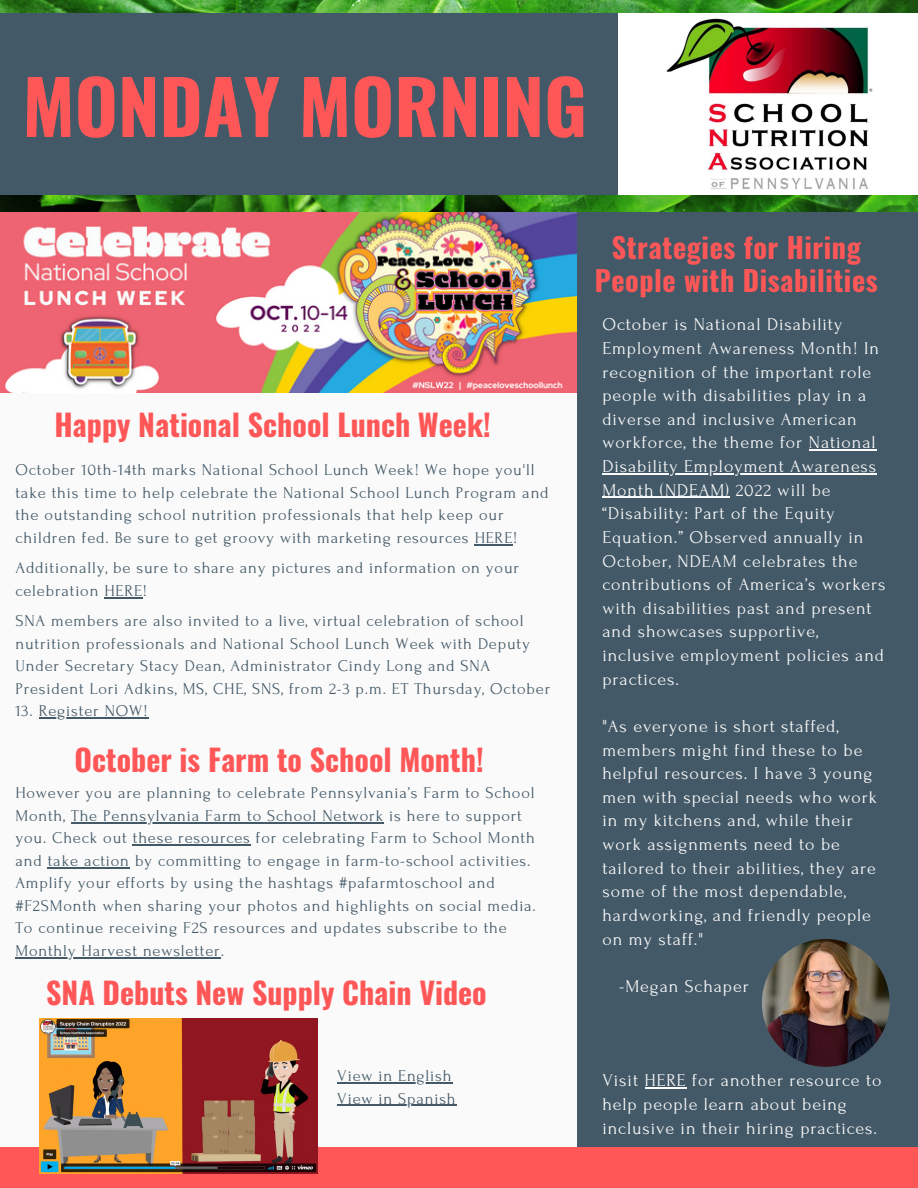
<style>
.page{position:relative;width:918px;height:1188px;background:#fafafa}
.page>*{position:absolute;margin:0;border:0;box-sizing:border-box;transform-origin:0 0}
.t1{font:700 73.95px "Oswald";color:#ff5757}
.t2{font:700 30px "Oswald";color:#ff5757}
.t3{font:700 28.2px/33.8px "Oswald";letter-spacing:.02em;color:#ff5757;text-align:center}
.t4{font:18px/23.7px "Forum";letter-spacing:.05em;color:#fafafa}
.t5{font:16.5px/22.5px "Forum";letter-spacing:.05em;color:#435967}
</style>
<div class="page">
<img style="left:0;top:211px;width:577px;height:181px">
<div style="left:577px;top:209px;width:341px;height:979px;background:#435967"></div>
<img style="left:0;top:0;width:918px;height:211px">
<div style="left:0;top:14px;width:618px;height:181px;background:#435967"></div>
<div style="left:0;top:1147px;width:918px;height:41px;background:#ff5757"></div>
<img style="left:618px;top:14px;width:300px;height:181px">
<hr style="left:809px;top:450px;width:68px;height:1px;background:#fafafa">
<hr style="left:602px;top:473px;width:275px;height:1px;background:#fafafa">
<hr style="left:602px;top:497px;width:128px;height:1px;background:#fafafa">
<hr style="left:645px;top:1087px;width:42px;height:2px;background:#fafafa">
<img style="left:762px;top:939px;width:128px;height:128px;border-radius:50%">
<img style="left:39px;top:1019px;width:278px;height:155px">
<hr style="left:71px;top:822px;width:313px;height:1px;background:#435967">
<hr style="left:133px;top:845px;width:118px;height:1px;background:#435967">
<hr style="left:48px;top:867px;width:82px;height:1px;background:#435967">
<hr style="left:15px;top:957px;width:206px;height:1px;background:#435967">
<hr style="left:475px;top:544px;width:38px;height:1px;background:#435967">
<hr style="left:104px;top:597px;width:39px;height:1px;background:#435967">
<hr style="left:39px;top:717px;width:109px;height:2px;background:#435967">
<hr style="left:337px;top:1082px;width:115px;height:1px;background:#435967">
<hr style="left:337px;top:1105px;width:120px;height:1px;background:#435967">
<h1 class="t1" style="left:23px;top:49px;width:566px">MONDAY MORNING</h1>
<h2 class="t2" style="left:54px;top:402px;width:438px">Happy National School Lunch Week!</h2>
<p class="t5" style="left:15px;top:459px;width:535px">October 10th-14th marks National School Lunch Week! We hope you'll take this time to help celebrate the National School Lunch Program and the outstanding school nutrition professionals that help keep our children fed. Be sure to get groovy with marketing resources HERE!</p>
<p class="t5" style="left:15px;top:557px;width:505px">Additionally, be sure to share any pictures and information on your celebration HERE!</p>
<p class="t5" style="left:15px;top:610px;width:536px">SNA members are also invited to a live, virtual celebration of school nutrition professionals and National School Lunch Week with Deputy Under Secretary Stacy Dean, Administrator Cindy Long and SNA President Lori Adkins, MS, CHE, SNS, from 2-3 p.m. ET Thursday, October</p>
<p class="t5" style="left:15px;top:700px;width:134px">13. Register NOW!</p>
<h2 class="t2" style="left:75px;top:736px;width:411px">October is Farm to School Month!</h2>
<p class="t5" style="left:15px;top:782px;width:522px">However you are planning to celebrate Pennsylvania’s Farm to School Month, The Pennsylvania Farm to School Network is here to support you. Check out these resources for celebrating Farm to School Month and take action by committing to engage in farm-to-school activities.<br>Amplify your efforts by using the hashtags #pafarmtoschool and #F2SMonth when sharing your photos and highlights on social media.<br>To continue receiving F2S resources and updates subscribe to the Monthly Harvest newsletter.</p>
<h2 class="t2" style="left:46px;top:969px;width:442px">SNA Debuts New Supply Chain Video</h2>
<p class="t5" style="left:337px;top:1065px;width:120px">View in English<br>View in Spanish</p>
<h3 class="t3" style="left:595px;top:229px;width:285px">Strategies for Hiring<br>People with Disabilities</h3>
<p class="t4" style="left:602px;top:313px;width:285px">October is National Disability<br>Employment Awareness Month! In recognition of the important role people with disabilities play in a diverse and inclusive American workforce, the theme for National<br>Disability Employment Awareness<br>Month (NDEAM) 2022 will be “Disability: Part of the Equity<br>Equation.” Observed annually in<br>October, NDEAM celebrates the contributions of America’s workers with disabilities past and present and showcases supportive, inclusive employment policies and practices.</p>
<p class="t4" style="left:602px;top:715px;width:276px">"As everyone is short staffed, members might find these to be helpful resources. I have 3 young men with special needs who work in my kitchens and, while their work assignments need to be tailored to their abilities, they are some of the most dependable, hardworking, and friendly people on my staff."</p>
<p class="t4" style="left:619px;top:974px;width:131px">-Megan Schaper</p>
<p class="t4" style="left:602px;top:1069px;width:281px">Visit HERE for another resource to help people learn about being inclusive in their hiring practices.</p>
</div>
